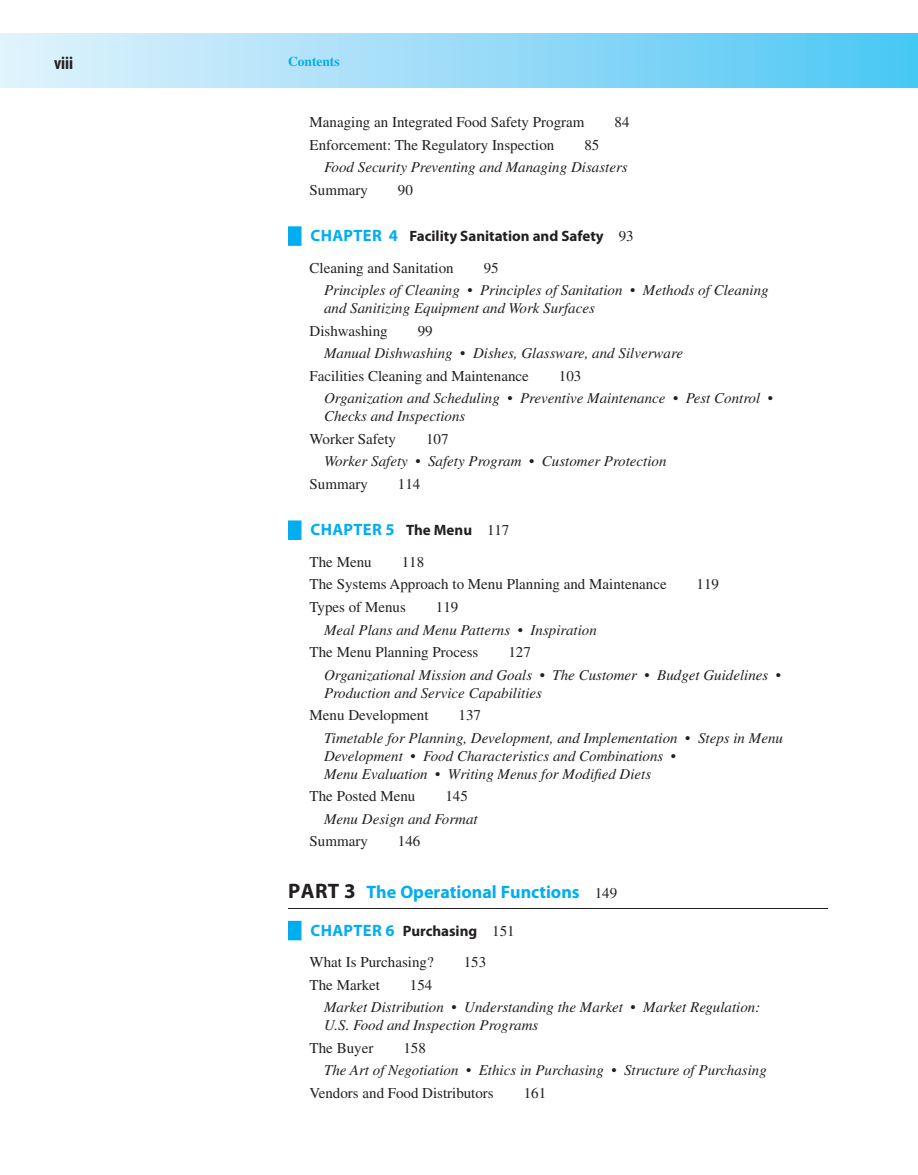
<style>
.page{position:relative;width:918px;height:1175px;background:#fff}
.page>*{position:absolute;margin:0;border:0;box-sizing:border-box;transform-origin:0 0}
.t1{font:700 21px "Myriad Pro";color:#231f20}
.t2{font:700 18px "Myriad Pro";color:#00aeef}
.t3{font:700 condensed 18px "Myriad Pro";color:#231f20}
.t4{font:700 16.5px "Myriad Pro";letter-spacing:.02em;color:#00aeef}
.t5{font:italic 15px/18px "Times LT Std";color:#231f20}
.t6{font:15px/22.5px "Times LT Std";color:#231f20}
.t7{font:700 15px "Myriad Pro";color:#231f20}
.t8{font:700 13.5px "Times LT Std";color:#00aeef}
.s1{font-size:16.5px;color:#00aeef}
.s2{font-family:"Times LT Std";font-weight:400}
.s3{font-size:15px;color:#231f20}
.s4{font-family:"Times LT Std";font-weight:400;font-size:15px;color:#231f20}
.s5{font-size:21px;color:#231f20}
</style>
<div class="page">
<div style="left:288px;top:226px;width:14px;height:20px;background:#00aeef"></div>
<div style="left:288px;top:520px;width:14px;height:20px;background:#00aeef"></div>
<hr style="left:288px;top:908px;width:540px;height:1px;background:#231f20">
<div style="left:288px;top:920px;width:14px;height:20px;background:#00aeef"></div>
<div style="left:0;top:33px;width:918px;height:54px;background:linear-gradient(to right,#e5f2fc,#4ec7f4)"></div>
<p class="t3" style="left:54px;top:51px;width:21px">viii</p>
<p class="t8" style="left:288px;top:54px;width:53px">Contents</p>
<p class="t6" style="left:310px;top:111px;width:276px">Managing an Integrated Food Safety Program</p>
<p class="t6" style="left:615px;top:111px;width:16px">84</p>
<p class="t6" style="left:310px;top:133px;width:246px">Enforcement: The Regulatory Inspection</p>
<p class="t6" style="left:584px;top:133px;width:16px">85</p>
<p class="t5" style="left:324px;top:158px;width:305px">Food Security Preventing and Managing Disasters</p>
<p class="t6" style="left:310px;top:178px;width:60px">Summary</p>
<p class="t6" style="left:398px;top:178px;width:16px">90</p>
<p class="t7" style="left:311px;top:226px;width:325px"><span class="s1">CHAPTER 4</span> Facility Sanitation and Safety <span class="s2">93</span></p>
<p class="t6" style="left:310px;top:256px;width:146px">Cleaning and Sanitation</p>
<p class="t6" style="left:484px;top:256px;width:16px">95</p>
<p class="t5" style="left:324px;top:281px;width:446px">Principles of Cleaning • Principles of Sanitation • Methods of Cleaning and Sanitizing Equipment and Work Surfaces</p>
<p class="t6" style="left:310px;top:319px;width:80px">Dishwashing</p>
<p class="t6" style="left:418px;top:319px;width:16px">99</p>
<p class="t5" style="left:324px;top:344px;width:360px">Manual Dishwashing • Dishes, Glassware, and Silverware</p>
<p class="t6" style="left:310px;top:364px;width:221px">Facilities Cleaning and Maintenance</p>
<p class="t6" style="left:559px;top:364px;width:24px">103</p>
<p class="t5" style="left:324px;top:389px;width:450px">Organization and Scheduling • Preventive Maintenance • Pest Control •<br>Checks and Inspections</p>
<p class="t6" style="left:310px;top:427px;width:88px">Worker Safety</p>
<p class="t6" style="left:426px;top:427px;width:24px">107</p>
<p class="t5" style="left:324px;top:452px;width:344px">Worker Safety • Safety Program • Customer Protection</p>
<p class="t6" style="left:310px;top:472px;width:60px">Summary</p>
<p class="t6" style="left:398px;top:472px;width:24px">114</p>
<p class="t4" style="left:311px;top:519px;width:200px">CHAPTER 5 <span class="s3">The Menu</span> <span class="s4">117</span></p>
<p class="t6" style="left:310px;top:550px;width:64px">The Menu</p>
<p class="t6" style="left:310px;top:550px;width:359px;text-indent:92px">118<br>The Systems Approach to Menu Planning and Maintenance</p>
<p class="t6" style="left:697px;top:573px;width:24px">119</p>
<p class="t6" style="left:310px;top:595px;width:98px">Types of Menus</p>
<p class="t6" style="left:436px;top:595px;width:24px">119</p>
<p class="t5" style="left:324px;top:620px;width:274px">Meal Plans and Menu Patterns • Inspiration</p>
<p class="t6" style="left:310px;top:640px;width:170px">The Menu Planning Process</p>
<p class="t6" style="left:508px;top:640px;width:24px">127</p>
<p class="t5" style="left:324px;top:665px;width:459px">Organizational Mission and Goals • The Customer • Budget Guidelines •<br>Production and Service Capabilities</p>
<p class="t6" style="left:310px;top:703px;width:120px">Menu Development</p>
<p class="t6" style="left:459px;top:703px;width:24px">137</p>
<p class="t5" style="left:324px;top:728px;width:461px">Timetable for Planning, Development, and Implementation • Steps in Menu<br>Development • Food Characteristics and Combinations •<br>Menu Evaluation • Writing Menus for Modified Diets</p>
<p class="t6" style="left:310px;top:784px;width:107px">The Posted Menu</p>
<p class="t6" style="left:445px;top:784px;width:24px">145</p>
<p class="t5" style="left:324px;top:809px;width:155px">Menu Design and Format</p>
<p class="t6" style="left:310px;top:829px;width:60px">Summary</p>
<p class="t6" style="left:398px;top:829px;width:24px">146</p>
<h1 class="t1" style="left:288px;top:877px;width:27px">Part</h1>
<p class="t2" style="left:344px;top:880px;width:274px"><span class="s5">3</span> The Operational Functions <span class="s4">149</span></p>
<p class="t7" style="left:311px;top:921px;width:206px"><span class="s1">CHAPTER 6</span> Purchasing <span class="s2">151</span></p>
<p class="t6" style="left:310px;top:951px;width:126px">What Is Purchasing?</p>
<p class="t6" style="left:464px;top:951px;width:24px">153</p>
<p class="t6" style="left:310px;top:973px;width:72px">The Market</p>
<p class="t6" style="left:410px;top:973px;width:24px">154</p>
<p class="t5" style="left:324px;top:998px;width:438px">Market Distribution • Understanding the Market • Market Regulation:<br>U.S. Food and Inspection Programs</p>
<p class="t6" style="left:310px;top:1036px;width:65px">The Buyer</p>
<p class="t6" style="left:403px;top:1036px;width:24px">158</p>
<p class="t5" style="left:324px;top:1061px;width:444px">The Art of Negotiation • Ethics in Purchasing • Structure of Purchasing</p>
<p class="t6" style="left:310px;top:1081px;width:186px">Vendors and Food Distributors</p>
<p class="t6" style="left:524px;top:1081px;width:24px">161</p>
</div>
